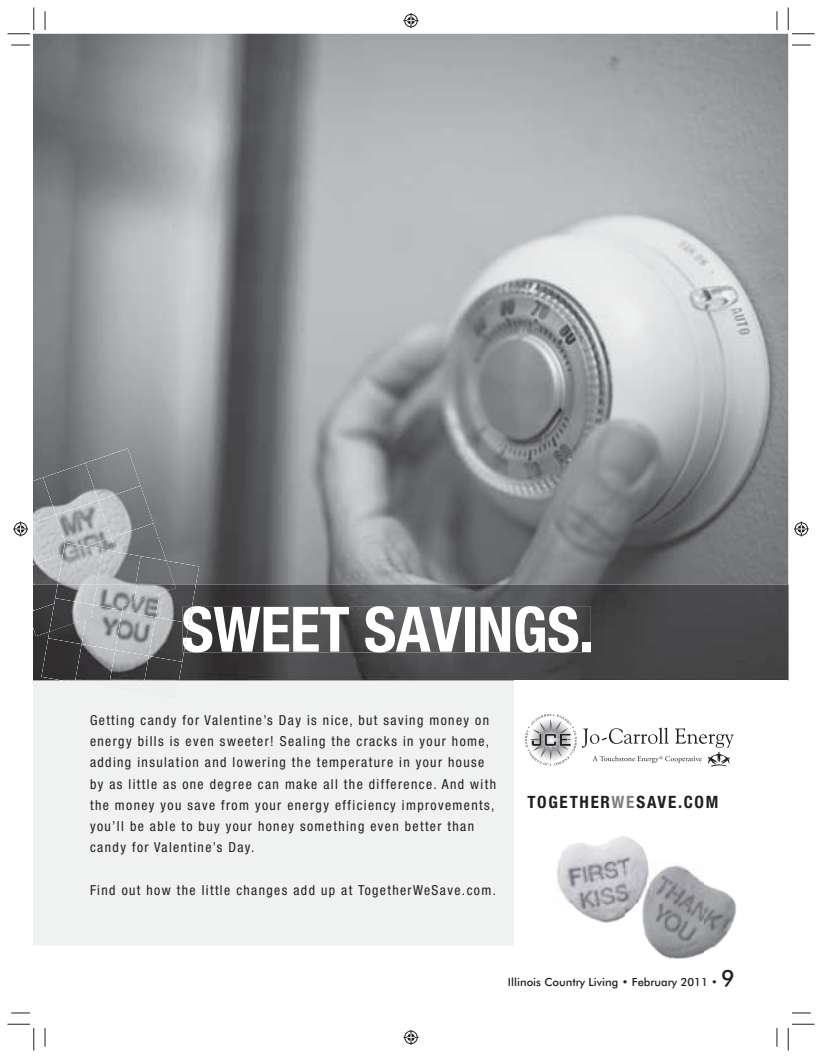
<style>
.page{position:relative;width:822px;height:1058px;background:#fff}
.page>*{position:absolute;margin:0;border:0;box-sizing:border-box;transform-origin:0 0}
.t1{font:700 condensed 62.5px "Helvetica Neue LT Std";letter-spacing:-.005em;color:#fff}
.t2{font:700 condensed 17px "Helvetica Neue LT Std";letter-spacing:.1em;color:#231f20}
.t3{font:condensed 13.75px/21.2px "Helvetica Neue LT Std";letter-spacing:.1em;color:#231f20}
.t4{font:500 11.25px "Futura BT";color:#231f20}
.s1{color:#7e8082}
.s2{font-size:22.5px}
</style>
<div class="page">
<img style="left:34px;top:34px;width:754px;height:550px">
<img style="left:196px;top:584px;width:592px;height:32px">
<img style="left:34px;top:636px;width:14px;height:44px">
<div style="left:566px;top:616px;width:222px;height:64px;background:#454546"></div>
<img style="left:182px;top:652px;width:384px;height:28px">
<img style="left:192px;top:606px;width:398px;height:46px">
<div style="left:34px;top:680px;width:480px;height:265px;background:#f0f1f1"></div>
<img style="left:556px;top:836px;width:180px;height:123px">
<img style="left:34px;top:477px;width:9px;height:38px">
<img style="left:43px;top:463px;width:42px;height:52px">
<img style="left:85px;top:448px;width:56px;height:52px">
<img style="left:34px;top:515px;width:24px;height:39px">
<img style="left:56px;top:500px;width:42px;height:52px">
<img style="left:98px;top:486px;width:55px;height:51px">
<img style="left:34px;top:554px;width:24px;height:30px">
<img style="left:84px;top:537px;width:27px;height:12px">
<img style="left:111px;top:523px;width:55px;height:33px">
<img style="left:34px;top:584px;width:21px;height:19px">
<img style="left:34px;top:603px;width:15px;height:33px">
<img style="left:174px;top:560px;width:25px;height:24px">
<img style="left:137px;top:609px;width:18px;height:2px">
<img style="left:155px;top:584px;width:41px;height:39px">
<img style="left:48px;top:613px;width:34px;height:25px">
<img style="left:82px;top:621px;width:33px;height:23px">
<img style="left:115px;top:611px;width:40px;height:39px">
<img style="left:149px;top:617px;width:40px;height:45px">
<img style="left:41px;top:638px;width:41px;height:42px">
<img style="left:75px;top:644px;width:40px;height:36px">
<img style="left:110px;top:650px;width:39px;height:30px">
<img style="left:144px;top:656px;width:38px;height:24px">
<img style="left:63px;top:680px;width:37px;height:7px">
<img style="left:100px;top:680px;width:38px;height:14px">
<img style="left:138px;top:680px;width:41px;height:20px">
<img style="left:182px;top:606px;width:10px;height:46px">
<img style="left:183px;top:606px;width:9px;height:42px">
<img style="left:58px;top:542px;width:45px;height:42px">
<img style="left:96px;top:549px;width:45px;height:35px">
<img style="left:135px;top:556px;width:39px;height:28px">
<img style="left:55px;top:584px;width:38px;height:14px">
<img style="left:93px;top:584px;width:44px;height:27px">
<img style="left:133px;top:584px;width:43px;height:25px">
<img style="left:49px;top:598px;width:45px;height:33px">
<img style="left:91px;top:605px;width:27px;height:16px">
<svg style="left:525px;top:713px;width:208px;height:53px"></svg>
<svg style="left:11px;top:44px;width:19px;height:2px"></svg>
<svg style="left:792px;top:44px;width:18px;height:2px"></svg>
<svg style="left:11px;top:1012px;width:19px;height:1px"></svg>
<svg style="left:792px;top:1012px;width:18px;height:1px"></svg>
<svg style="left:44px;top:11px;width:2px;height:19px"></svg>
<svg style="left:44px;top:1028px;width:2px;height:18px"></svg>
<svg style="left:776px;top:11px;width:1px;height:19px"></svg>
<svg style="left:776px;top:1028px;width:1px;height:18px"></svg>
<svg style="left:8px;top:8px;width:27px;height:27px"></svg>
<svg style="left:8px;top:1024px;width:27px;height:26px"></svg>
<svg style="left:787px;top:8px;width:27px;height:27px"></svg>
<svg style="left:787px;top:1024px;width:27px;height:26px"></svg>
<svg style="left:403px;top:13px;width:15px;height:15px"></svg>
<svg style="left:403px;top:1029px;width:15px;height:15px"></svg>
<svg style="left:13px;top:521px;width:15px;height:15px"></svg>
<svg style="left:793px;top:521px;width:15px;height:15px"></svg>
<h1 class="t1" style="left:181px;top:593px;width:414px">SWEET SAVINGS.</h1>
<p class="t3" style="left:90px;top:711px;width:407px">Getting candy for Valentine’s Day is nice, but saving money on energy bills is even sweeter! Sealing the cracks in your home, adding insulation and lowering the temperature in your house by as little as one degree can make all the difference. And with the money you save from your energy efficiency improvements, you’ll be able to buy your honey something even better than candy for Valentine’s Day.</p>
<p class="t3" style="left:90px;top:881px;width:407px">Find out how the little changes add up at TogetherWeSave.com.</p>
<p class="t2" style="left:527px;top:792px;width:192px">TOGETHER<span class="s1">WE</span>SAVE.COM</p>
<p class="t4" style="left:508px;top:975px;width:228px">Illinois oun ry v ng • e ruary 2011 <span class="s2">9</span></p>
<p class="t4" style="left:544px;top:975px;width:10px">C</p>
<p class="t4" style="left:572px;top:975px;width:34px">t Lii</p>
<p class="t4" style="left:631px;top:975px;width:20px">F b</p>
<p class="t4" style="left:711px;top:975px;width:8px">•</p>
</div>
